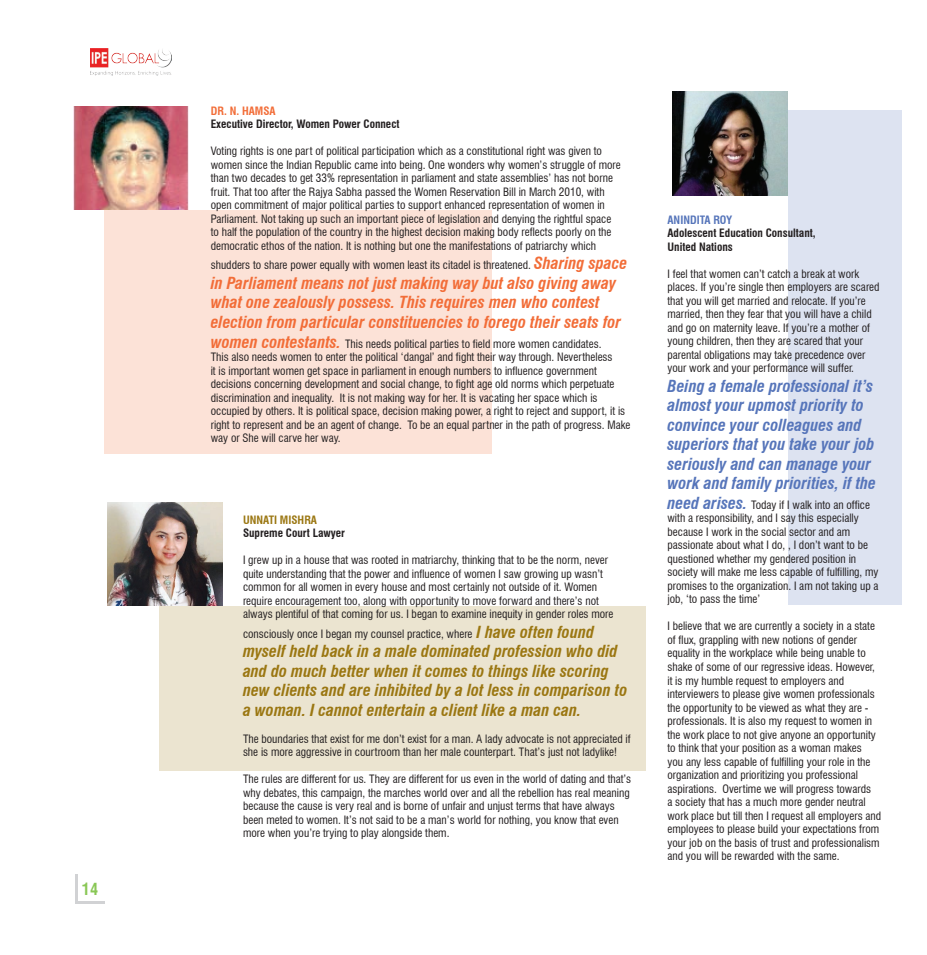
<style>
.page{position:relative;width:927px;height:955px;background:#fff}
.page>*{position:absolute;margin:0;border:0;box-sizing:border-box;transform-origin:0 0}
.t1{font:italic 700 condensed 16.25px/19.5px "Swiss 721 BT";color:#9b7712}
.t2{font:italic 700 condensed 16.25px/19.5px "Swiss 721 BT";color:#5675ba}
.t3{font:italic 700 condensed 16.25px/19.5px "Swiss 721 BT";color:#f26d38}
.t4{font:700 condensed 16.25px "Swiss 721 BT";color:#89c755}
.t5{font:condensed 11.25px/13.5px "Swiss 721 BT";color:#231f20}
.t6{font:700 condensed 11.25px/13.5px "Swiss 721 BT";color:#231f20}
.t7{font:700 condensed 11.25px "Swiss 721 BT";color:#9b7712}
.t8{font:700 condensed 11.25px "Swiss 721 BT";color:#5675ba}
.t9{font:700 condensed 11.25px "Swiss 721 BT";color:#f26d38}
.s1{font-weight:700;font-style:italic;font-size:16.25px;color:#f26d38}
.s2{font-weight:700;font-style:italic;font-size:16.25px;color:#9b7712}
.s3{font-weight:700;font-style:italic;font-size:16.25px;color:#5675ba}
</style>
<div class="page">
<img style="left:91px;top:49px;width:80px;height:26px">
<hr style="left:75px;top:900px;width:30px;height:3px;background:#d1d2d4">
<hr style="left:75px;top:874px;width:3px;height:29px;background:#d1d2d4">
<div style="left:105px;top:210px;width:387px;height:243px;background:#fce2d7"></div>
<div style="left:159px;top:605px;width:487px;height:165px;background:#ebe4d0"></div>
<div style="left:788px;top:110px;width:114px;height:495px;background:#dde3f1"></div>
<img style="left:73px;top:106px;width:116px;height:104px">
<img style="left:107px;top:502px;width:115px;height:103px">
<img style="left:672px;top:92px;width:116px;height:103px">
<h1 class="t4" style="left:82px;top:878px;width:18px">14</h1>
<p class="t9" style="left:211px;top:104px;width:66px">DR. N. HAMSA</p>
<p class="t6" style="left:211px;top:117px;width:190px">Executive Director, Women Power Connect</p>
<p class="t5" style="left:211px;top:144px;width:412px">Voting rights is one part of political participation which as a constitutional right was given to women since the Indian Republic came into being. One wonders why women’s struggle of more than two decades to get 33% representation in parliament and state assemblies’ has not borne fruit. That too after the Rajya Sabha passed the Women Reservation Bill in March 2010, with open commitment of major political parties to support enhanced representation of women in Parliament. Not taking up such an important piece of legislation and denying the rightful space to half the population of the country in the highest decision making body reflects poorly on the democratic ethos of the nation. It is nothing but one the manifestations of patriarchy which</p>
<p class="t5" style="left:211px;top:258px;width:418px">shudders to share power equally with women least its citadel is threatened. <span class="s1">Sharing space</span></p>
<h1 class="t3" style="left:211px;top:273px;width:412px">in Parliament means not just making way but also giving away what one zealously possess. This requires men who contest election from particular constituencies to forego their seats for</h1>
<p class="t5" style="left:211px;top:336px;width:421px"><span class="s1">women contestants.</span> This needs political parties to field more women candidates.<br>This also needs women to enter the political ‘dangal’ and fight their way through. Nevertheless<br>it is important women get space in parliament in enough numbers to influence government decisions concerning development and social change, to fight age old norms which perpetuate discrimination and inequality. It is not making way for her. It is vacating her space which is occupied by others. It is political space, decision making power, a right to reject and support, it is right to represent and be an agent of change. To be an equal partner in the path of progress. Make way or She will carve her way.</p>
<p class="t7" style="left:243px;top:512px;width:75px">UNNATI MISHRA</p>
<p class="t6" style="left:243px;top:526px;width:103px">Supreme Court Lawyer</p>
<p class="t5" style="left:243px;top:553px;width:372px">I grew up in a house that was rooted in matriarchy, thinking that to be the norm, never quite understanding that the power and influence of women I saw growing up wasn’t common for all women in every house and most certainly not outside of it. Women require encouragement too, along with opportunity to move forward and there’s not always plentiful of that coming for us. I began to examine inequity in gender roles more</p>
<p class="t5" style="left:243px;top:626px;width:353px">consciously once I began my counsel practice, where <span class="s2">I have often found</span></p>
<h1 class="t1" style="left:243px;top:641px;width:386px">myself held back in a male dominated profession who did and do much better when it comes to things like scoring new clients and are inhibited by a lot less in comparison to a woman. I cannot entertain a client like a man can.</h1>
<p class="t5" style="left:243px;top:731px;width:389px">The boundaries that exist for me don’t exist for a man. A lady advocate is not appreciated if she is more aggressive in courtroom than her male counterpart. That’s just not ladylike!</p>
<p class="t5" style="left:243px;top:772px;width:390px">The rules are different for us. They are different for us even in the world of dating and that’s why debates, this campaign, the marches world over and all the rebellion has real meaning because the cause is very real and is borne of unfair and unjust terms that have always been meted to women. It’s not said to be a man’s world for nothing, you know that even more when you’re trying to play alongside them.</p>
<p class="t8" style="left:667px;top:212px;width:66px">ANINDITA ROY</p>
<p class="t6" style="left:667px;top:226px;width:150px">Adolescent Education Consultant,<br>United Nations</p>
<p class="t5" style="left:667px;top:266px;width:214px">I feel that women can’t catch a break at work places. If you’re single then employers are scared that you will get married and relocate. If you’re married, then they fear that you will have a child and go on maternity leave. If you’re a mother of young children, then they are scared that your parental obligations may take precedence over your work and your performance will suffer.</p>
<h1 class="t2" style="left:667px;top:376px;width:210px">Being a female professional it’s almost your upmost priority to convince your colleagues and superiors that you take your job seriously and can manage your work and family priorities, if the</h1>
<p class="t5" style="left:667px;top:497px;width:213px"><span class="s3">need arises.</span> Today if I walk into an office with a responsibility, and I say this especially because I work in the social sector and am passionate about what I do, , I don’t want to be questioned whether my gendered position in society will make me less capable of fulfilling, my promises to the organization. I am not taking up a job, ‘to pass the time’</p>
<p class="t5" style="left:668px;top:619px;width:215px">I believe that we are currently a society in a state of flux, grappling with new notions of gender equality in the workplace while being unable to shake of some of our regressive ideas. However, it is my humble request to employers and interviewers to please give women professionals the opportunity to be viewed as what they are - professionals. It is also my request to women in the work place to not give anyone an opportunity to think that your position as a woman makes<br>you any less capable of fulfilling your role in the organization and prioritizing you professional aspirations. Overtime we will progress towards<br>a society that has a much more gender neutral work place but till then I request all employers and employees to please build your expectations from your job on the basis of trust and professionalism and you will be rewarded with the same.</p>
</div>
